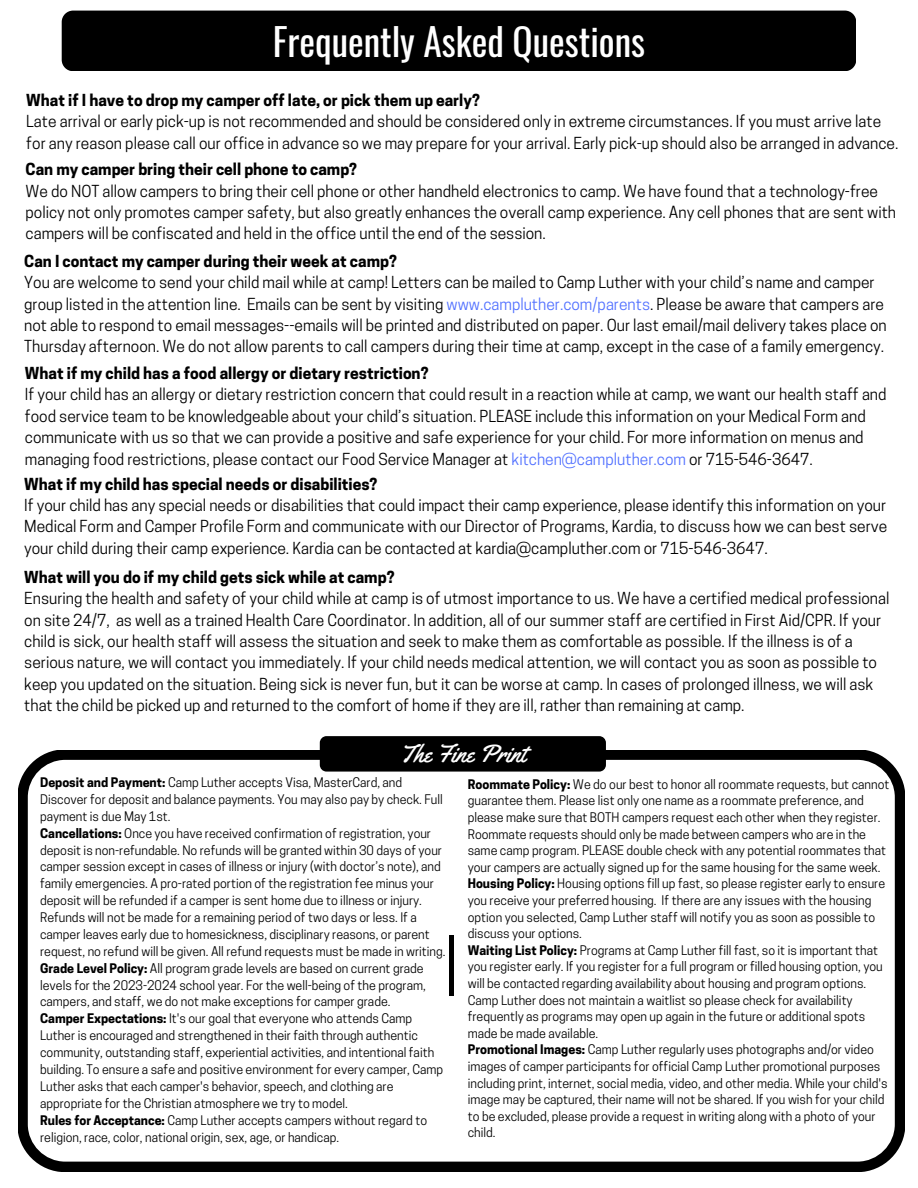
<style>
.page{position:relative;width:918px;height:1188px;background:#fff}
.page>*{position:absolute;margin:0;border:0;box-sizing:border-box;transform-origin:0 0}
.t1{font:37.35px "Oswald";color:#fff}
.t2{font:24.9px "Yellowtail";color:#fff}
.t3{font:15.6px/21.3px "Cooper Hewitt";color:#000}
.t4{font:700 15.6px "Cooper Hewitt";color:#000}
.t5{font:12.45px/16.6px "Cooper Hewitt";color:#000}
.s1{color:#5271ff}
.s2{font-weight:700}
</style>
<div class="page">
<svg style="left:18px;top:750px;width:887px;height:421px"></svg>
<div style="left:449px;top:935px;width:5px;height:60px;background:#000"></div>
<div style="left:62px;top:11px;width:794px;height:60px;background:#000;border-radius:11px"></div>
<div style="left:320px;top:736px;width:286px;height:36px;background:#000;border-radius:7px"></div>
<p class="t1" style="left:273px;top:13px;width:374px">Frequently Asked Questions</p>
<p class="t1" style="left:276px;top:21px;width:374px">Frequently Asked Questions</p>
<p class="t4" style="left:26px;top:94px;width:455px">What if I have to drop my camper off late, or pick them up early?</p>
<p class="t3" style="left:26px;top:113px;width:874px">Late arrival or early pick-up is not recommended and should be considered only in extreme circumstances. If you must arrive late for any reason please call our office in advance so we may prepare for your arrival. Early pick-up should also be arranged in advance.</p>
<p class="t4" style="left:26px;top:164px;width:333px">Can my camper bring their cell phone to camp?</p>
<p class="t3" style="left:26px;top:182px;width:872px">We do NOT allow campers to bring their cell phone or other handheld electronics to camp. We have found that a technology-free policy not only promotes camper safety, but also greatly enhances the overall camp experience. Any cell phones that are sent with campers will be confiscated and held in the office until the end of the session.</p>
<p class="t4" style="left:24px;top:255px;width:374px">Can I contact my camper during their week at camp?</p>
<p class="t3" style="left:24px;top:274px;width:864px">You are welcome to send your child mail while at camp! Letters can be mailed to Camp Luther with your child’s name and camper group listed in the attention line. Emails can be sent by visiting <span class="s1">www.campluther.com/parents</span>. Please be aware that campers are not able to respond to email messages--emails will be printed and distributed on paper. Our last email/mail delivery takes place on Thursday afternoon. We do not allow parents to call campers during their time at camp, except in the case of a family emergency.</p>
<p class="t4" style="left:25px;top:367px;width:405px">What if my child has a food allergy or dietary restriction?</p>
<p class="t3" style="left:25px;top:386px;width:863px">If your child has an allergy or dietary restriction concern that could result in a reaction while at camp, we want our health staff and food service team to be knowledgeable about your child’s situation. PLEASE include this information on your Medical Form and communicate with us so that we can provide a positive and safe experience for your child. For more information on menus and managing food restrictions, please contact our Food Service Manager at <span class="s1">kitchen@campluther.com</span> or 715-546-3647.</p>
<p class="t4" style="left:24px;top:478px;width:355px">What if my child has special needs or disabilities?</p>
<p class="t3" style="left:24px;top:496px;width:865px;text-align:justify">If your child has any special needs or disabilities that could impact their camp experience, please identify this information on your Medical Form and Camper Profile Form and communicate with our Director of Programs, Kardia, to discuss how we can best serve your child during their camp experience. Kardia can be contacted at kardia@campluther.com or 715-546-3647.</p>
<p class="t4" style="left:24px;top:571px;width:372px">What will you do if my child gets sick while at camp?</p>
<p class="t3" style="left:24px;top:590px;width:867px">Ensuring the health and safety of your child while at camp is of utmost importance to us. We have a certified medical professional on site 24/7, as well as a trained Health Care Coordinator. In addition, all of our summer staff are certified in First Aid/CPR. If your child is sick, our health staff will assess the situation and seek to make them as comfortable as possible. If the illness is of a serious nature, we will contact you immediately. If your child needs medical attention, we will contact you as soon as possible to keep you updated on the situation. Being sick is never fun, but it can be worse at camp. In cases of prolonged illness, we will ask that the child be picked up and returned to the comfort of home if they are ill, rather than remaining at camp.</p>
<p class="t2" style="left:400px;top:738px;width:127px">The Fine Print</p>
<p class="t5" style="left:40px;top:776px;width:404px"><span class="s2">Deposit and Payment:</span> Camp Luther accepts Visa, MasterCard, and<br>Discover for deposit and balance payments. You may also pay by check. Full payment is due May 1st.</p>
<p class="t5" style="left:40px;top:826px;width:407px"><span class="s2">Cancellations:</span> Once you have received confirmation of registration, your deposit is non-refundable. No refunds will be granted within 30 days of your camper session except in cases of illness or injury (with doctor’s note), and family emergencies. A pro-rated portion of the registration fee minus your deposit will be refunded if a camper is sent home due to illness or injury.<br>Refunds will not be made for a remaining period of two days or less. If a camper leaves early due to homesickness, disciplinary reasons, or parent request, no refund will be given. All refund requests must be made in writing.</p>
<p class="t5" style="left:40px;top:961px;width:387px"><span class="s2">Grade Level Policy:</span> All program grade levels are based on current grade levels for the 2023-2024 school year. For the well-being of the program, campers, and staff, we do not make exceptions for camper grade.</p>
<p class="t5" style="left:40px;top:1012px;width:405px"><span class="s2">Camper Expectations:</span> It's our goal that everyone who attends Camp Luther is encouraged and strengthened in their faith through authentic community, outstanding staff, experiential activities, and intentional faith building. To ensure a safe and positive environment for every camper, Camp Luther asks that each camper's behavior, speech, and clothing are appropriate for the Christian atmosphere we try to model.</p>
<p class="t5" style="left:40px;top:1113px;width:389px"><span class="s2">Rules for Acceptance:</span> Camp Luther accepts campers without regard to religion, race, color, national origin, sex, age, or handicap.</p>
<p class="t5" style="left:468px;top:777px;width:423px"><span class="s2">Roommate Policy:</span> We do our best to honor all roommate requests, but cannot guarantee them. Please list only one name as a roommate preference, and please make sure that BOTH campers request each other when they register.<br>Roommate requests should only be made between campers who are in the same camp program. PLEASE double check with any potential roommates that your campers are actually signed up for the same housing for the same week.</p>
<p class="t5" style="left:468px;top:877px;width:419px"><span class="s2">Housing Policy:</span> Housing options fill up fast, so please register early to ensure you receive your preferred housing. If there are any issues with the housing option you selected, Camp Luther staff will notify you as soon as possible to discuss your options.</p>
<p class="t5" style="left:468px;top:943px;width:417px"><span class="s2">Waiting List Policy:</span> Programs at Camp Luther fill fast, so it is important that you register early. If you register for a full program or filled housing option, you will be contacted regarding availability about housing and program options.<br>Camp Luther does not maintain a waitlist so please check for availability frequently as programs may open up again in the future or additional spots made be made available.</p>
<p class="t5" style="left:468px;top:1043px;width:421px"><span class="s2">Promotional Images:</span> Camp Luther regularly uses photographs and/or video images of camper participants for official Camp Luther promotional purposes including print, internet, social media, video, and other media. While your child's image may be captured, their name will not be shared. If you wish for your child to be excluded, please provide a request in writing along with a photo of your child.</p>
</div>
